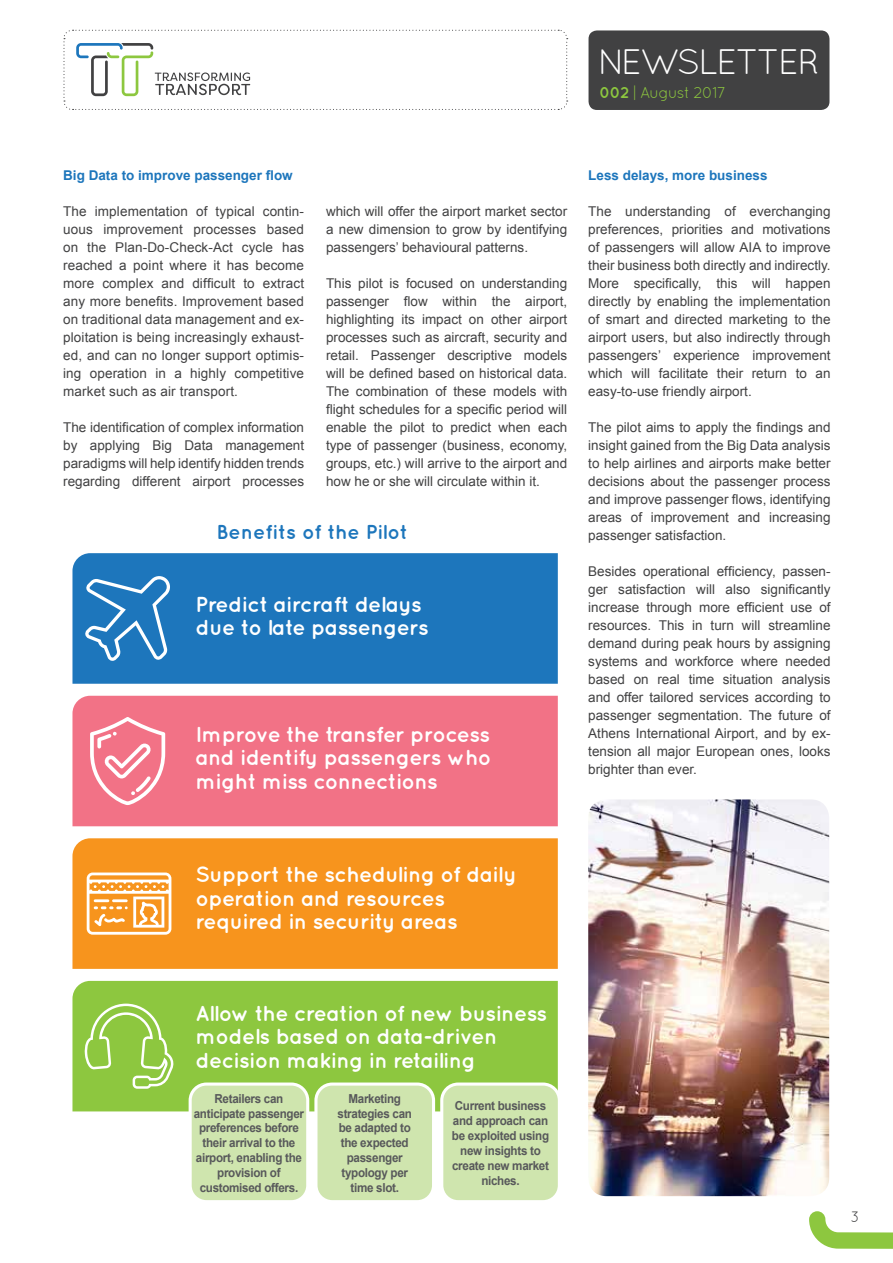
<style>
.page{position:relative;width:893px;height:1263px;background:#fff}
.page>*{position:absolute;margin:0;border:0;box-sizing:border-box;transform-origin:0 0}
.t1{font:35.4px "Quicksand";letter-spacing:-.05em;color:#fff}
.t2{font:700 21.6px/23.2px "Quicksand";letter-spacing:-.025em;color:#fff}
.t3{font:700 20.1px "Quicksand";color:#1d76bc}
.t4{font:15.75px "Quicksand";letter-spacing:-.05em;color:#8dc73f}
.t5{font:15px "Quicksand";color:#414142}
.t6{font:13.5px/18px "Arial";color:#414142;text-align:justify}
.t7{font:700 13.5px "Arial";color:#1d76bc}
.t8{font:700 12.45px/14.9px "Arial";letter-spacing:-.025em;color:#58595b;text-align:center;scale:.94 1}
.s1{font-weight:700}
</style>
<div class="page">
<svg style="left:63px;top:29px;width:505px;height:81px"></svg>
<div style="left:588px;top:30px;width:241px;height:80px;background:#414142;border-radius:8px"></div>
<svg style="left:809px;top:1211px;width:84px;height:38px"></svg>
<img style="left:588px;top:799px;width:241px;height:397px">
<div style="left:72px;top:553px;width:486px;height:131px;background:#1d76bc"></div>
<div style="left:72px;top:696px;width:486px;height:130px;background:#f27286"></div>
<div style="left:72px;top:838px;width:486px;height:131px;background:#f7941d"></div>
<div style="left:72px;top:981px;width:486px;height:130px;background:#8dc73f"></div>
<svg style="left:85px;top:576px;width:85px;height:85px;background:#458ec8"></svg>
<svg style="left:84px;top:1003px;width:90px;height:86px;background:#9ecf5b"></svg>
<svg style="left:90px;top:717px;width:75px;height:88px"></svg>
<svg style="left:87px;top:872px;width:84px;height:63px"></svg>
<svg style="left:189px;top:1082px;width:369px;height:119px;background:#d2e6b3"></svg>
<h1 class="t1" style="left:598px;top:41px;width:224px">NEWSLETTER</h1>
<p class="t4" style="left:599px;top:83px;width:128px"><span class="s1">002</span> | August 2017</p>
<p class="t7" style="left:63px;top:166px;width:231px">Big Data to improve passenger flow</p>
<p class="t6" style="left:63px;top:202px;width:242px">The implementation of typical contin&shy;uous improvement processes based on the Plan-Do-Check-Act cycle has reached a point where it has become more complex and difficult to extract any more benefits. Improvement based on traditional data management and ex&shy;ploitation is being increasingly exhaust&shy;ed, and can no longer support optimis&shy;ing operation in a highly competitive market such as air transport.</p>
<p class="t6" style="left:63px;top:418px;width:242px">The identification of complex information by applying Big Data management paradigms will help identify hidden trends regarding different airport processes</p>
<p class="t6" style="left:326px;top:202px;width:243px">which will offer the airport market sector a new dimension to grow by identifying passengers’ behavioural patterns.</p>
<p class="t6" style="left:326px;top:274px;width:243px">This pilot is focused on understanding passenger flow within the airport, highlighting its impact on other airport processes such as aircraft, security and retail. Passenger descriptive models will be defined based on historical data.<br>The combination of these models with flight schedules for a specific period will enable the pilot to predict when each type of passenger (business, economy, groups, etc.) will arrive to the airport and how he or she will circulate within it.</p>
<h3 class="t3" style="left:216px;top:519px;width:193px">Benefits of the Pilot</h3>
<h2 class="t2" style="left:196px;top:592px;width:235px">Predict aircraft delays due to late passengers</h2>
<h2 class="t2" style="left:196px;top:722px;width:297px;text-align:justify">Improve the transfer process and identify passengers who might miss connections</h2>
<p class="t7" style="left:588px;top:166px;width:181px">Less delays, more business</p>
<p class="t6" style="left:588px;top:202px;width:244px">The understanding of everchanging preferences, priorities and motivations of passengers will allow AIA to improve their business both directly and indirectly.<br>More specifically, this will happen directly by enabling the implementation of smart and directed marketing to the airport users, but also indirectly through passengers’ experience improvement which will facilitate their return to an easy-to-use friendly airport.</p>
<p class="t6" style="left:588px;top:418px;width:244px">The pilot aims to apply the findings and insight gained from the Big Data analysis to help airlines and airports make better decisions about the passenger process and improve passenger flows, identifying areas of improvement and increasing passenger satisfaction.</p>
<p class="t6" style="left:588px;top:562px;width:244px">Besides operational efficiency, passen&shy;ger satisfaction will also significantly increase through more efficient use of resources. This in turn will streamline demand during peak hours by assigning systems and workforce where needed based on real time situation analysis and offer tailored services according to passenger segmentation. The future of Athens International Airport, and by ex&shy;tension all major European ones, looks brighter than ever.</p>
<h2 class="t2" style="left:196px;top:862px;width:323px">Support the scheduling of daily operation and resources required in security areas</h2>
<h2 class="t2" style="left:196px;top:1001px;width:353px">Allow the creation of new business models based on data-driven decision making in retailing</h2>
<p class="t8" style="left:194px;top:1091px;width:119px">Retailers can anticipate passenger preferences before their arrival to the airport, enabling the provision of customised offers.</p>
<p class="t8" style="left:337px;top:1091px;width:81px">Marketing strategies can be adapted to the expected passenger typology per time slot.</p>
<p class="t8" style="left:452px;top:1099px;width:105px">Current business and approach can be exploited using new insights to create new market niches.</p>
<p class="t5" style="left:850px;top:1208px;width:11px">3</p>
</div>
